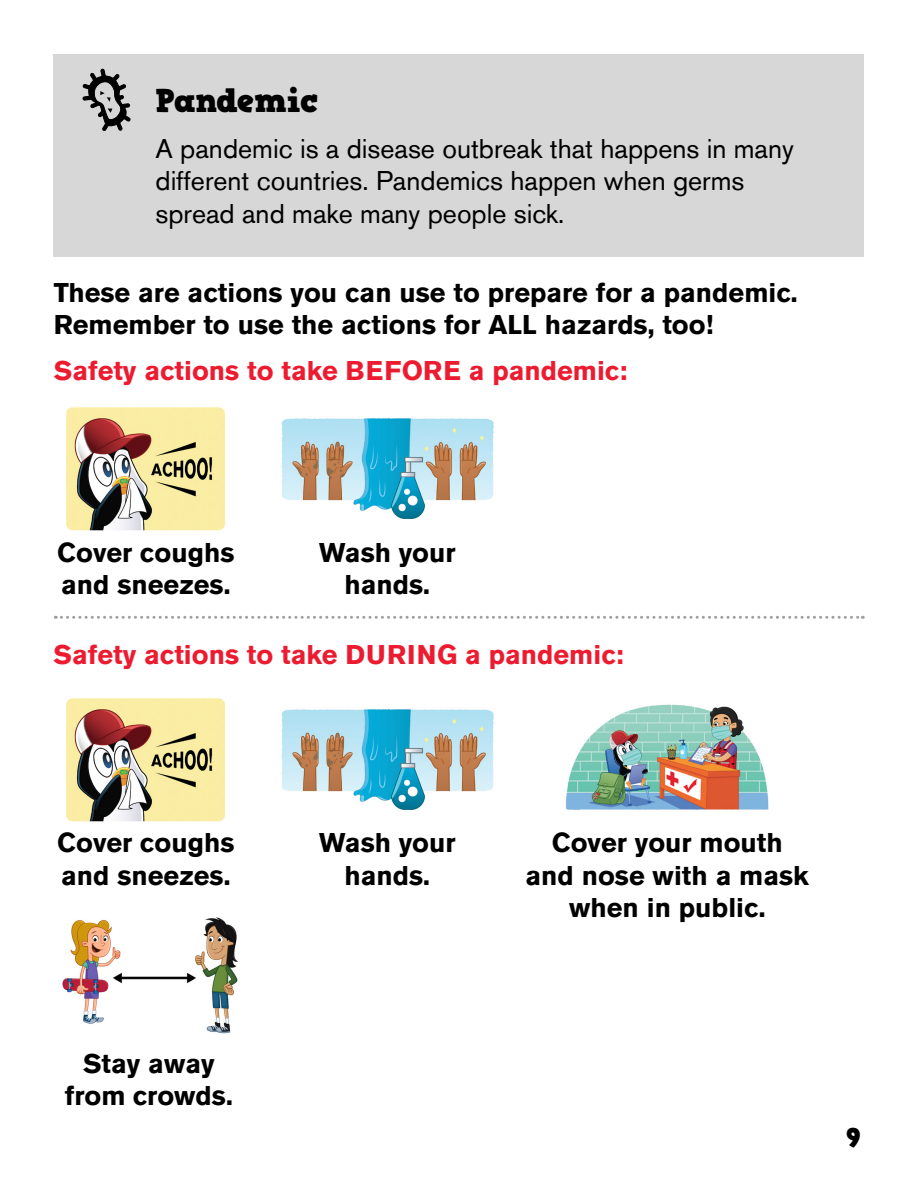
<style>
.page{position:relative;width:918px;height:1188px;background:#fff}
.page>*{position:absolute;margin:0;border:0;box-sizing:border-box;transform-origin:0 0}
.Heading_2{font:33px "HVD Comic Serif Pro";letter-spacing:-.01em;color:#000}
.Heading_2-2{font:700 27px/32.4px "Akzidenz Grotesk Std";color:#000;text-align:center}
.t1{font:27px/32.4px "Akzidenz Grotesk Std";color:#000}
.Heading_2-3{font:700 27px "Akzidenz Grotesk Std";color:#ed1b30}
.t2{font:27px "HVD Comic Serif Pro";color:#000}
</style>
<div class="page">
<div style="left:54px;top:54px;width:810px;height:202px;background:#d7d7d8"></div>
<svg style="left:55px;top:616px;width:808px;height:3px"></svg>
<svg style="left:83px;top:69px;width:47px;height:62px"></svg>
<img style="left:66px;top:698px;width:160px;height:124px">
<img style="left:281px;top:709px;width:213px;height:101px">
<img style="left:565px;top:704px;width:204px;height:106px">
<img style="left:62px;top:917px;width:177px;height:117px">
<img style="left:66px;top:407px;width:160px;height:124px">
<img style="left:281px;top:418px;width:213px;height:101px">
<p class="Heading_2" style="left:156px;top:75px;width:164px">Pandemic</p>
<p class="t1" style="left:156px;top:132px;width:640px">A pandemic is a disease outbreak that happens in many different countries. Pandemics happen when germs spread and make many people sick.</p>
<p class="Heading_2-2" style="left:54px;top:276px;width:745px;text-align:left">These are actions you can use to prepare for a pandemic.<br>Remember to use the actions for ALL hazards, too!</p>
<p class="Heading_2-3" style="left:54px;top:355px;width:575px">Safety actions to take BEFORE a pandemic:</p>
<p class="Heading_2-2" style="left:57px;top:536px;width:179px;text-align:left">Cover coughs and sneezes.</p>
<p class="Heading_2-2" style="left:319px;top:536px;width:138px">Wash your hands.</p>
<p class="Heading_2-3" style="left:54px;top:639px;width:572px">Safety actions to take DURING a pandemic:</p>
<p class="Heading_2-2" style="left:57px;top:827px;width:179px;text-align:left">Cover coughs and sneezes.</p>
<p class="Heading_2-2" style="left:319px;top:827px;width:138px">Wash your hands.</p>
<p class="Heading_2-2" style="left:526px;top:827px;width:285px">Cover your mouth and nose with a mask when in public.</p>
<p class="Heading_2-2" style="left:65px;top:1047px;width:169px">Stay away from crowds.</p>
<p class="t2" style="left:846px;top:1117px;width:16px">9</p>
</div>
